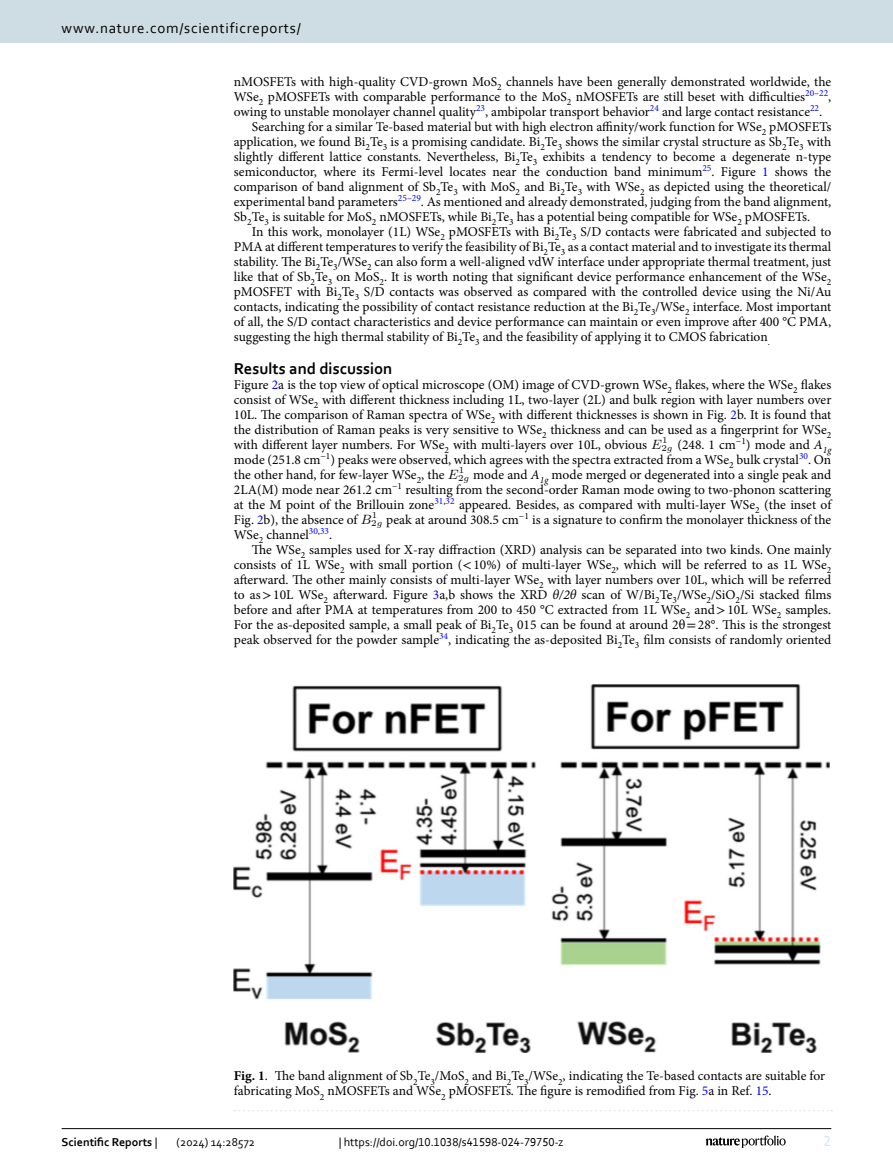
<style>
.page{position:relative;width:893px;height:1174px;background:#fff}
.page>*{position:absolute;margin:0;border:0;box-sizing:border-box;transform-origin:0 0}
.Head_1{font:700 16.5px "Corbel";color:#000}
.t1{font:15px "Corbel";letter-spacing:.05em;color:#000}
.t2{font:15px "Corbel";color:#d9e4eb}
.Body_Text_Indent{font:13.5px/15px "Minion Pro";letter-spacing:-.005em;color:#000;text-align:justify}
.Body_Text{font:13.5px/15px "Minion Pro";letter-spacing:-.005em;color:#000;text-align:justify}
.Figure_Caption{font:13.5px/15px "Minion Pro";color:#000}
.t3{font:12px "Corbel";color:#000}
.t4{font:700 12px "Corbel";color:#000}
.t5{font:9px "LM Roman 6";color:#000}
.s1{color:#00f}
.s2{font-family:"LM Math Italic 9"}
.s3{font-style:italic}
.s4{font-family:"LM Math Italic 6"}
.s5{font-family:"STIX"}
.s6{font-weight:700}
.s7{font-weight:400}
</style>
<div class="page">
<img style="left:234px;top:684px;width:595px;height:368px">
<svg style="left:235px;top:1110px;width:597px;height:1px"></svg>
<hr style="left:62px;top:1128px;width:769px;height:1px;background:#000">
<svg style="left:706px;top:1135px;width:80px;height:12px"></svg>
<div style="left:0;top:0;width:893px;height:43px;background:#cedde4"></div>
<p class="t1" style="left:62px;top:18px;width:241px">www.nature.com/scientificreports/</p>
<p class="Body_Text_Indent" style="left:234px;top:74px;width:599px">nMOSFETs with high-quality CVD-grown MoS<sub>2</sub> channels have been generally demonstrated worldwide, the WSe<sub>2</sub> pMOSFETs with comparable performance to the MoS<sub>2</sub> nMOSFETs are still beset with difficulties<sup>20</sup><sup>–</sup><sup>22</sup>, owing to unstable monolayer channel quality<sup>23</sup>, ambipolar transport behavior<sup>24</sup> and large contact resistance<sup>22</sup>.</p>
<p class="Body_Text_Indent" style="left:234px;top:119px;width:599px;text-indent:18px">Searching for a similar Te-based material but with high electron affinity/work function for WSe<sub>2</sub> pMOSFETs application, we found Bi<sub>2</sub>Te<sub>3</sub> is a promising candidate. Bi<sub>2</sub>Te<sub>3</sub> shows the similar crystal structure as Sb<sub>2</sub>Te<sub>3</sub> with slightly different lattice constants. Nevertheless, Bi<sub>2</sub>Te<sub>3</sub> exhibits a tendency to become a degenerate n-type semiconductor, where its Fermi-level locates near the conduction band minimum<sup>25</sup>. Figure <span class="s1">1</span> shows the comparison of band alignment of Sb<sub>2</sub>Te<sub>3</sub> with MoS<sub>2</sub> and Bi<sub>2</sub>Te<sub>3</sub> with WSe<sub>2</sub> as depicted using the theoretical/ experimental band parameters<sup>25</sup><sup>–</sup><sup>29</sup>. As mentioned and already demonstrated, judging from the band alignment, Sb<sub>2</sub>Te<sub>3</sub> is suitable for MoS<sub>2</sub> nMOSFETs, while Bi<sub>2</sub>Te<sub>3</sub> has a potential being compatible for WSe<sub>2</sub> pMOSFETs.</p>
<p class="Body_Text_Indent" style="left:234px;top:224px;width:599px;text-indent:18px">In this work, monolayer (1L) WSe<sub>2</sub> pMOSFETs with Bi<sub>2</sub>Te<sub>3</sub> S/D contacts were fabricated and subjected to PMA at different temperatures to verify the feasibility of Bi<sub>2</sub>Te<sub>3</sub> as a contact material and to investigate its thermal stability. The Bi<sub>2</sub>Te<sub>3</sub>/WSe<sub>2</sub> can also form a well-aligned vdW interface under appropriate thermal treatment, just like that of Sb<sub>2</sub>Te<sub>3</sub> on MoS<sub>2</sub>. It is worth noting that significant device performance enhancement of the WSe<sub>2 </sub>pMOSFET with Bi<sub>2</sub>Te<sub>3</sub> S/D contacts was observed as compared with the controlled device using the Ni/Au contacts, indicating the possibility of contact resistance reduction at the Bi<sub>2</sub>Te<sub>3</sub>/WSe<sub>2</sub> interface. Most important of all, the S/D contact characteristics and device performance can maintain or even improve after 400 °C PMA, suggesting the high thermal stability of Bi<sub>2</sub>Te<sub>3</sub> and the feasibility of applying it to CMOS fabrication<sub>.</sub></p>
<p class="Head_1" style="left:234px;top:358px;width:160px">Results and discussion</p>
<p class="Body_Text" style="left:234px;top:377px;width:599px">Figure <span class="s1">2</span>a is the top view of optical microscope (OM) image of CVD-grown WSe<sub>2</sub> flakes, where the WSe<sub>2</sub> flakes consist of WSe<sub>2</sub> with different thickness including 1L, two-layer (2L) and bulk region with layer numbers over 10L. The comparison of Raman spectra of WSe<sub>2</sub> with different thicknesses is shown in Fig. <span class="s1">2</span>b. It is found that the distribution of Raman peaks is very sensitive to WSe<sub>2</sub> thickness and can be used as a fingerprint for WSe<sub>2 </sub>with different layer numbers. For WSe<sub>2</sub> with multi-layers over 10L, obvious <span class="s2">E</span><sup>1</sup></p>
<p class="Body_Text" style="left:234px;top:437px;width:599px;text-indent:443px">(248. 1 cm<sup>−1</sup>) mode and <span class="s3">A</span><sub>1g </sub>mode (251.8 cm<sup>−1</sup>) peaks were observed, which agrees with the spectra extracted from a WSe<sub>2</sub> bulk crystal<sup>30</sup>. On the other hand, for few-layer WSe<sub>2</sub>, the <span class="s2">E</span><sup>1</sup></p>
<p class="t5" style="left:661px;top:441px;width:12px">2<span class="s4">g</span></p>
<p class="Body_Text" style="left:234px;top:467px;width:599px;text-indent:239px">mode and <span class="s3">A</span><sub>1g</sub> mode merged or degenerated into a single peak and 2LA(M) mode near 261.2 cm<sup>−1</sup> resulting from the second-order Raman mode owing to two-phonon scattering at the M point of the Brillouin zone<sup>31</sup><sup>,</sup><sup>32</sup> appeared. Besides, as compared with multi-layer WSe<sub>2</sub> (the inset of Fig. <span class="s1">2</span>b), the absence of <span class="s2">B</span><sup>1</sup></p>
<p class="t5" style="left:458px;top:471px;width:12px">2<span class="s4">g</span></p>
<p class="t5" style="left:371px;top:516px;width:12px">2<span class="s4">g</span></p>
<p class="Body_Text" style="left:386px;top:512px;width:447px">peak at around 308.5 cm<sup>−1</sup> is a signature to confirm the monolayer thickness of the</p>
<p class="Body_Text" style="left:234px;top:527px;width:100px">WSe<sub>2</sub> channel<sup>30</sup><sup>,</sup><sup>33</sup>.</p>
<p class="Body_Text_Indent" style="left:234px;top:542px;width:599px;text-indent:18px">The WSe<sub>2</sub> samples used for X-ray diffraction (XRD) analysis can be separated into two kinds. One mainly consists of 1L WSe<sub>2</sub> with small portion (<span class="s5">&lt;</span>10%) of multi-layer WSe<sub>2</sub>, which will be referred to as 1L WSe<sub>2 </sub>afterward. The other mainly consists of multi-layer WSe<sub>2</sub> with layer numbers over 10L, which will be referred to as<span class="s5">&gt;</span>10L WSe<sub>2</sub> afterward. Figure <span class="s1">3</span>a,b shows the XRD <span class="s3">θ/2θ</span> scan of W/Bi<sub>2</sub>Te<sub>3</sub>/WSe<sub>2</sub>/SiO<sub>2</sub>/Si stacked films before and after PMA at temperatures from 200 to 450 °C extracted from 1L WSe<sub>2</sub> and<span class="s5">&gt;</span>10L WSe<sub>2</sub> samples.<br>For the as-deposited sample, a small peak of Bi<sub>2</sub>Te<sub>3</sub> 015 can be found at around 2θ<span class="s5">=</span>28°. This is the strongest peak observed for the powder sample<sup>34</sup>, indicating the as-deposited Bi<sub>2</sub>Te<sub>3</sub> film consists of randomly oriented</p>
<p class="Figure_Caption" style="left:234px;top:1068px;width:593px"><span class="s6">Fig. 1</span>. The band alignment of Sb<sub>2</sub>Te<sub>3</sub>/MoS<sub>2</sub> and Bi<sub>2</sub>Te<sub>3</sub>/WSe<sub>2</sub>, indicating the Te-based contacts are suitable for fabricating MoS<sub>2</sub> nMOSFETs and WSe<sub>2</sub> pMOSFETs. The figure is remodified from Fig. <span class="s1">5</span>a in Ref. <span class="s1">15</span>.</p>
<p class="t4" style="left:62px;top:1134px;width:97px">Scientific Reports <span class="s7">|</span></p>
<p class="t3" style="left:177px;top:1134px;width:80px">(2024) 14:28572</p>
<p class="t3" style="left:339px;top:1134px;width:226px">| https://doi.org/10.1038/s41598-024-79750-z</p>
<p class="t2" style="left:824px;top:1132px;width:9px">2</p>
</div>
